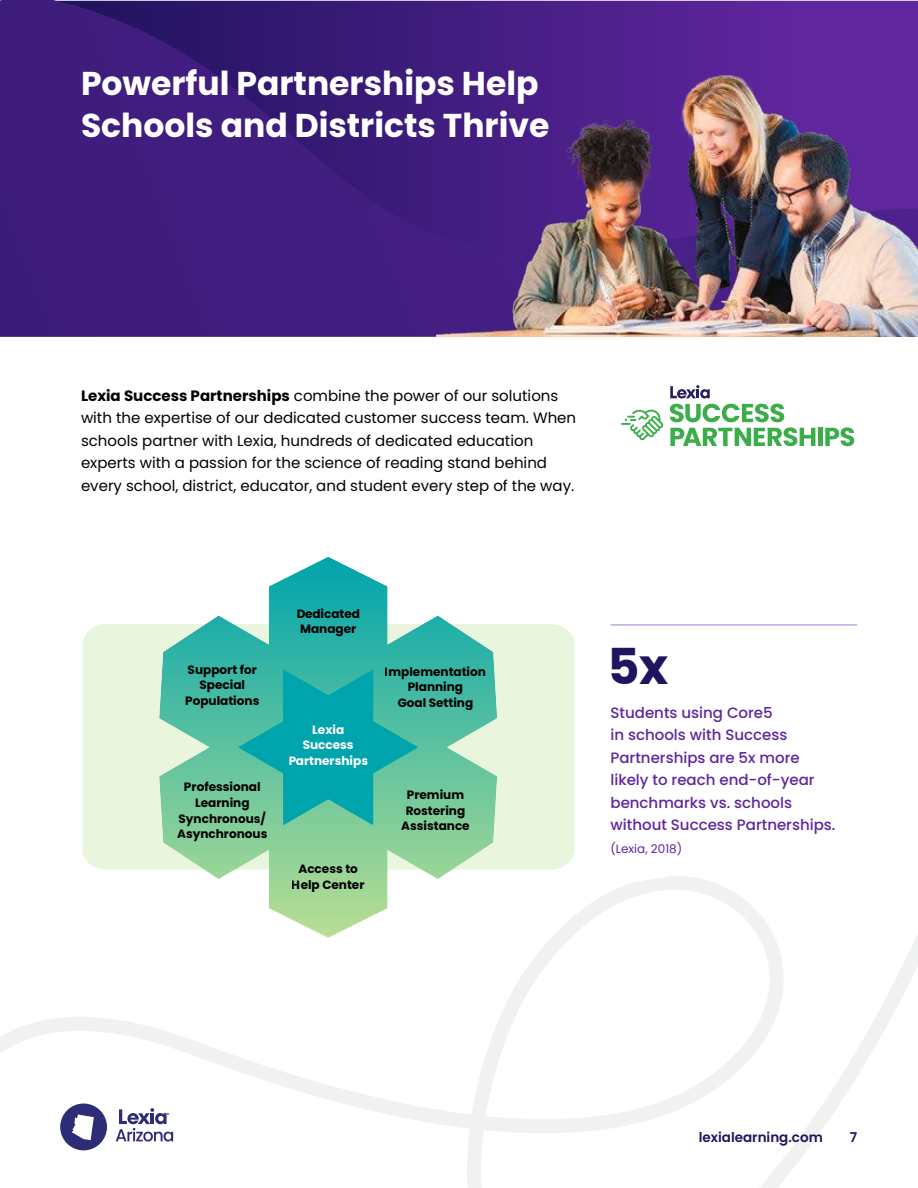
<style>
.page{position:relative;width:918px;height:1188px;background:#fff}
.page>*{position:absolute;margin:0;border:0;box-sizing:border-box;transform-origin:0 0}
.t1{font:700 49.5px "Poppins";color:#20135f}
.t2{font:700 33px/42px "Poppins";color:#fff}
.t3{font:15px/22.5px "Poppins";color:#000}
.t4{font:500 15px/22.5px "Poppins";color:#5f259e}
.t5{font:600 13.5px "Poppins";color:#20135f}
.t6{font:700 12px/15.6px "Poppins";color:#000;text-align:center}
.t7{font:700 12px/15.6px "Poppins";color:#fff;text-align:center}
.t8{font:12px "Poppins";color:#5f259e}
.s1{font-weight:700}
</style>
<div class="page">
<img style="left:0;top:1px;width:918px;height:336px">
<svg style="left:0;top:876px;width:918px;height:312px"></svg>
<img style="left:436px;top:55px;width:482px;height:282px">
<div style="left:818px;top:428px;width:5px;height:18px;background:#3bad49"></div>
<svg style="left:825px;top:427px;width:29px;height:19px"></svg>
<svg style="left:670px;top:385px;width:145px;height:61px"></svg>
<svg style="left:621px;top:409px;width:42px;height:31px"></svg>
<hr style="left:610px;top:624px;width:247px;height:2px;background:#c4a7e1">
<div style="left:82px;top:624px;width:493px;height:246px;background:#eaf5de"></div>
<img style="left:159px;top:557px;width:338px;height:381px">
<h2 class="t2" style="left:81px;top:63px;width:470px">Powerful Partnerships Help<br>Schools and Districts Thrive</h2>
<p class="t3" style="left:81px;top:385px;width:497px"><span class="s1">Lexia Success Partnerships</span> combine the power of our solutions with the expertise of our dedicated customer success team. When schools partner with Lexia, hundreds of dedicated education experts with a passion for the science of reading stand behind every school, district, educator, and student every step of the way.</p>
<p class="t6" style="left:185px;top:663px;width:76px">Support for<br>Special<br>Populations</p>
<p class="t6" style="left:177px;top:780px;width:92px">Professional<br>Learning<br>Synchronous/<br>Asynchronous</p>
<p class="t6" style="left:296px;top:607px;width:65px">Dedicated<br>Manager</p>
<p class="t7" style="left:288px;top:723px;width:81px">Lexia<br>Success<br>Partnerships</p>
<p class="t6" style="left:292px;top:862px;width:74px">Access to<br>Help Center</p>
<p class="t6" style="left:385px;top:665px;width:103px">Implementation<br>Planning<br>Goal Setting</p>
<p class="t6" style="left:401px;top:788px;width:70px">Premium<br>Rostering<br>Assistance</p>
<h1 class="t1" style="left:608px;top:637px;width:62px">5x</h1>
<p class="t4" style="left:610px;top:703px;width:227px">Students using Core5<br>in schools with Success<br>Partnerships are 5x more likely to reach end-of-year benchmarks vs. schools without Success Partnerships.</p>
<p class="t8" style="left:610px;top:842px;width:73px">(Lexia, 2018)</p>
<p class="t5" style="left:699px;top:1132px;width:126px">lexialearning.com</p>
<p class="t5" style="left:850px;top:1132px;width:9px">7</p>
</div>
